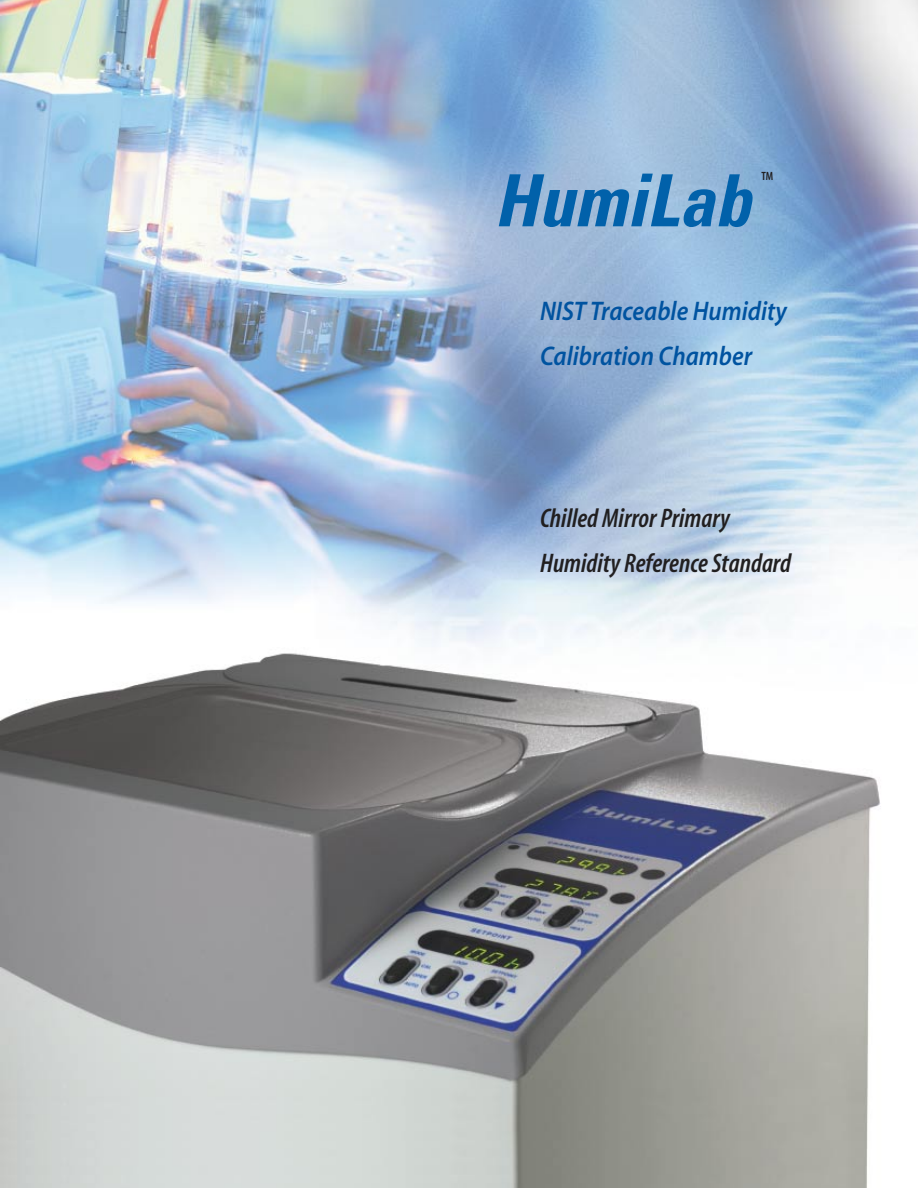
<style>
.page{position:relative;width:918px;height:1188px;background:#fff}
.page>*{position:absolute;margin:0;border:0;box-sizing:border-box;transform-origin:0 0}
.t1{font:27px/45px "Myriad MM It 565 300";color:#211f20}
.t2{font:27px/45px "Myriad MM It 565 600";color:#0053a0;scale:.9 1}
.t3{font:12px "Myriad MM 565 300";color:#211f20}
</style>
<div class="page">
<img style="left:0;top:0;width:918px;height:1188px">
<svg style="left:499px;top:174px;width:255px;height:53px"></svg>
<p class="t3" style="left:761px;top:169px;width:13px">TM</p>
<p class="t2" style="left:540px;top:288px;width:276px">NIST Traceable Humidity<br>Calibration Chamber</p>
<p class="t1" style="left:540px;top:495px;width:253px">Chilled Mirror Primary<br>Humidity Reference Standard</p>
</div>
